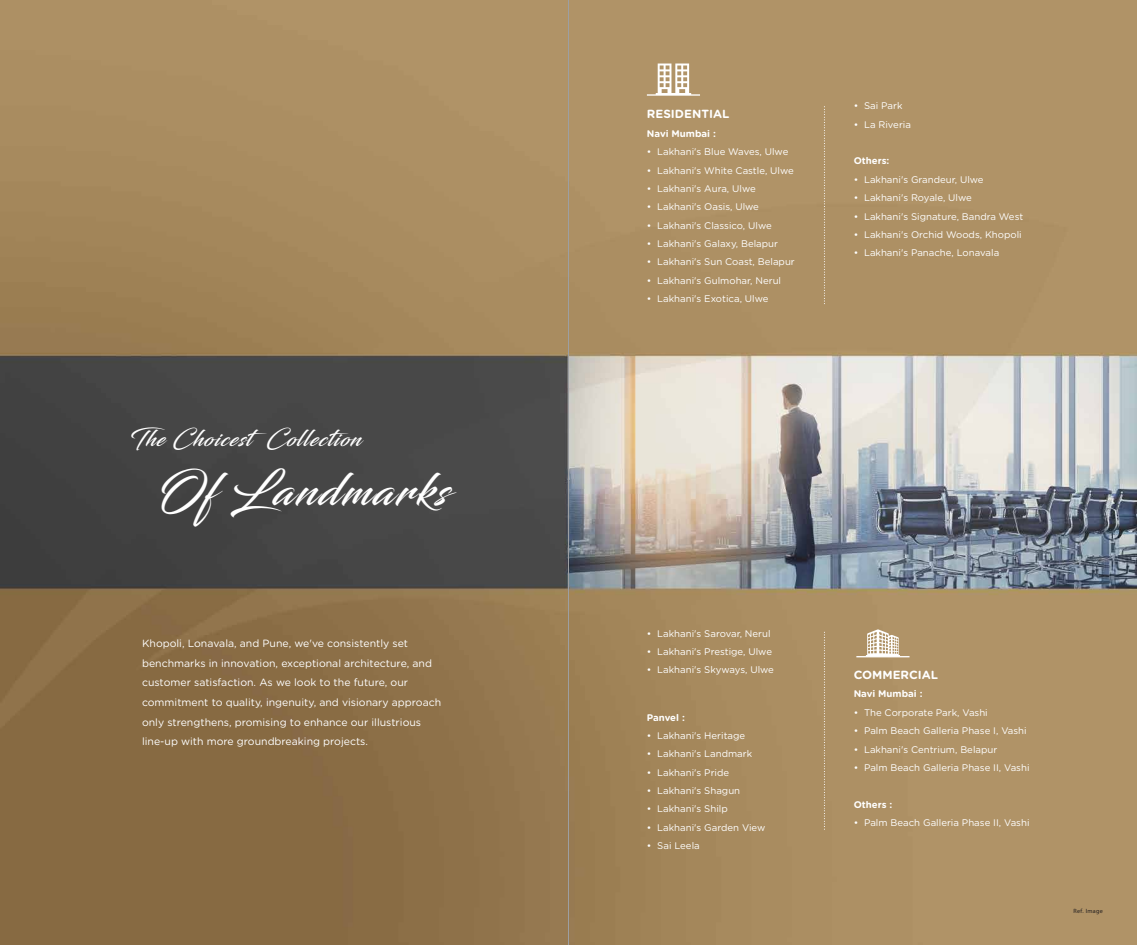
<style>
.page{position:relative;width:1137px;height:945px;background:#fff}
.page>*{position:absolute;margin:0;border:0;box-sizing:border-box;transform-origin:0 0}
.t1{font:44.19px "Blacksword";letter-spacing:.05em;color:#fff}
.t2{font:22.4px "Blacksword";letter-spacing:.05em;color:#fff}
.t3{font:700 11.81px "Gotham Rounded";color:#fff}
.t4{font:10.5px/19.6px "Gotham Rounded";color:#fff}
.t5{font:9.62px "Gotham Rounded";color:#fff}
.t6{font:700 9.62px "Gotham Rounded";color:#fff}
.t7{font:6.12px "Myriad Pro";letter-spacing:.05em;color:#231f20}
</style>
<div class="page">
<img style="left:0;top:0;width:1137px;height:945px">
<hr style="left:568px;top:0;width:1px;height:945px;background:#9d9fa2">
<svg style="left:824px;top:106px;width:1px;height:200px"></svg>
<svg style="left:824px;top:632px;width:1px;height:199px"></svg>
<svg style="left:655px;top:64px;width:36px;height:30px"></svg>
<hr style="left:647px;top:94px;width:53px;height:2px;background:#fff">
<hr style="left:856px;top:656px;width:53px;height:1px;background:#fff">
<svg style="left:866px;top:629px;width:34px;height:27px"></svg>
<h2 class="t2" style="left:130px;top:425px;width:232px">The ChoicestCollection</h2>
<h1 class="t1" style="left:156px;top:464px;width:294px">OfLandmarks</h1>
<p class="t4" style="left:142px;top:633px;width:301px">Khopoli, Lonavala, and Pune, we've consistently set benchmarks in innovation, exceptional architecture, and customer satisfaction. As we look to the future, our commitment to quality, ingenuity, and visionary approach only strengthens, promising to enhance our illustrious line-up with more groundbreaking projects.</p>
<p class="t3" style="left:647px;top:106px;width:84px">RESIDENTIAL</p>
<p class="t6" style="left:647px;top:126px;width:70px">Navi Mumbai :</p>
<p class="t5" style="left:647px;top:145px;width:143px">• Lakhani's Blue Waves, Ulwe</p>
<p class="t5" style="left:647px;top:164px;width:148px">• Lakhani's White Castle, Ulwe</p>
<p class="t5" style="left:647px;top:182px;width:110px">• Lakhani's Aura, Ulwe</p>
<p class="t5" style="left:647px;top:200px;width:114px">• Lakhani's Oasis, Ulwe</p>
<p class="t5" style="left:647px;top:219px;width:126px">• Lakhani's Classico, Ulwe</p>
<p class="t5" style="left:647px;top:237px;width:133px">• Lakhani's Galaxy, Belapur</p>
<p class="t5" style="left:647px;top:255px;width:149px">• Lakhani's Sun Coast, Belapur</p>
<p class="t5" style="left:647px;top:274px;width:136px">• Lakhani's Gulmohar, Nerul</p>
<p class="t5" style="left:647px;top:292px;width:123px">• Lakhani's Exotica, Ulwe</p>
<p class="t5" style="left:853px;top:99px;width:50px">• Sai Park</p>
<p class="t5" style="left:853px;top:118px;width:59px">• La Riveria</p>
<p class="t6" style="left:853px;top:154px;width:37px">Others:</p>
<p class="t5" style="left:853px;top:173px;width:131px">• Lakhani's Grandeur, Ulwe</p>
<p class="t5" style="left:853px;top:191px;width:120px">• Lakhani's Royale, Ulwe</p>
<p class="t5" style="left:853px;top:210px;width:171px">• Lakhani's Signature, Bandra West</p>
<p class="t5" style="left:853px;top:228px;width:170px">• Lakhani's Orchid Woods, Khopoli</p>
<p class="t5" style="left:853px;top:246px;width:147px">• Lakhani's Panache, Lonavala</p>
<p class="t5" style="left:647px;top:627px;width:125px">• Lakhani's Sarovar, Nerul</p>
<p class="t5" style="left:647px;top:645px;width:127px">• Lakhani's Prestige, Ulwe</p>
<p class="t5" style="left:647px;top:663px;width:129px">• Lakhani's Skyways, Ulwe</p>
<p class="t6" style="left:647px;top:710px;width:39px">Panvel :</p>
<p class="t5" style="left:647px;top:729px;width:100px">• Lakhani's Heritage</p>
<p class="t5" style="left:647px;top:747px;width:107px">• Lakhani's Landmark</p>
<p class="t5" style="left:647px;top:766px;width:84px">• Lakhani's Pride</p>
<p class="t5" style="left:647px;top:784px;width:95px">• Lakhani's Shagun</p>
<p class="t5" style="left:647px;top:802px;width:82px">• Lakhani's Shilp</p>
<p class="t5" style="left:647px;top:821px;width:120px">• Lakhani's Garden View</p>
<p class="t5" style="left:647px;top:839px;width:54px">• Sai Leela</p>
<p class="t3" style="left:853px;top:666px;width:86px">COMMERCIAL</p>
<p class="t6" style="left:853px;top:687px;width:70px">Navi Mumbai :</p>
<p class="t5" style="left:853px;top:706px;width:136px">• The Corporate Park, Vashi</p>
<p class="t5" style="left:853px;top:724px;width:174px">• Palm Beach Galleria Phase I, Vashi</p>
<p class="t5" style="left:853px;top:743px;width:145px">• Lakhani's Centrium, Belapur</p>
<p class="t5" style="left:853px;top:761px;width:177px">• Palm Beach Galleria Phase II, Vashi</p>
<p class="t6" style="left:853px;top:797px;width:40px">Others :</p>
<p class="t5" style="left:853px;top:816px;width:177px">• Palm Beach Galleria Phase II, Vashi</p>
<p class="t7" style="left:1073px;top:907px;width:31px">Ref. Image</p>
</div>
